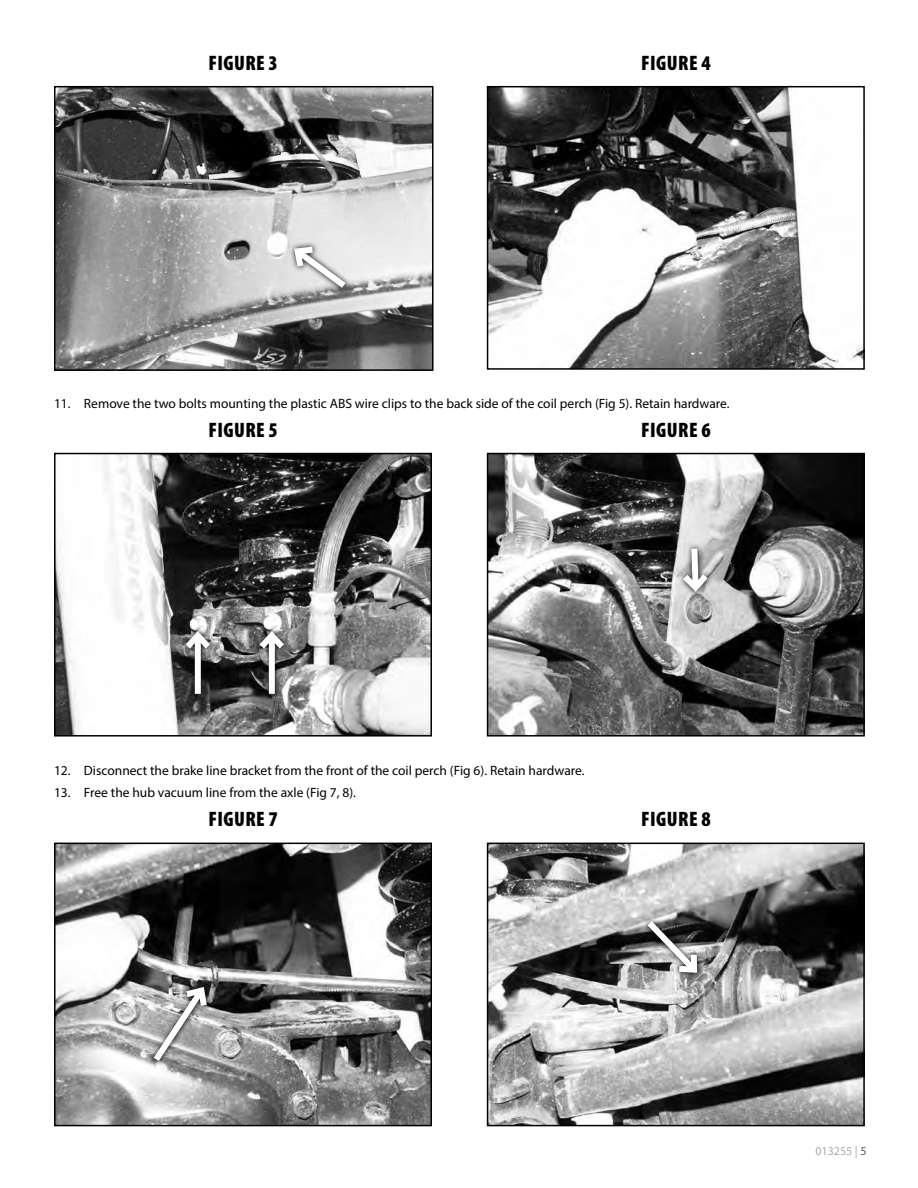
<style>
.page{position:relative;width:918px;height:1188px;background:#fff}
.page>*{position:absolute;margin:0;border:0;box-sizing:border-box;transform-origin:0 0}
.t1{font:900 condensed 21px "Myriad Pro";letter-spacing:.02em;color:#000}
.t2{font:13.5px "Myriad Pro";color:#000}
.t3{font:12px "Myriad Pro";color:#a7a9ac}
.s1{color:#58595b}
</style>
<div class="page">
<img style="left:57px;top:89px;width:374px;height:279px">
<div style="left:54px;top:86px;width:380px;height:285px;border:2px solid #000"></div>
<svg style="left:289px;top:243px;width:63px;height:51px;background:#d5d5d5"></svg>
<img style="left:490px;top:89px;width:372px;height:278px">
<div style="left:487px;top:86px;width:378px;height:284px;border:2px solid #000"></div>
<img style="left:57px;top:456px;width:372px;height:278px">
<div style="left:54px;top:453px;width:378px;height:284px;border:2px solid #000"></div>
<svg style="left:181px;top:655px;width:35px;height:46px"></svg>
<div style="left:195px;top:636px;width:6px;height:58px;background:#fff"></div>
<svg style="left:179px;top:627px;width:37px;height:28px"></svg>
<svg style="left:255px;top:655px;width:35px;height:46px"></svg>
<div style="left:269px;top:636px;width:6px;height:58px;background:#fff"></div>
<svg style="left:253px;top:627px;width:37px;height:28px"></svg>
<img style="left:490px;top:456px;width:372px;height:278px">
<div style="left:487px;top:453px;width:378px;height:284px;border:2px solid #000"></div>
<svg style="left:679px;top:596px;width:35px;height:2px"></svg>
<svg style="left:677px;top:542px;width:37px;height:54px"></svg>
<img style="left:57px;top:846px;width:372px;height:277px">
<div style="left:54px;top:843px;width:378px;height:283px;border:2px solid #000"></div>
<svg style="left:211px;top:982px;width:2px;height:85px"></svg>
<svg style="left:148px;top:982px;width:63px;height:86px;background:#a9a9a9"></svg>
<img style="left:490px;top:846px;width:372px;height:277px">
<div style="left:487px;top:843px;width:378px;height:283px;border:2px solid #000"></div>
<svg style="left:641px;top:915px;width:62px;height:63px;background:#838383"></svg>
<h1 class="t1" style="left:208px;top:51px;width:71px">FIGURE 3</h1>
<h1 class="t1" style="left:641px;top:51px;width:71px">FIGURE 4</h1>
<p class="t2" style="left:54px;top:395px;width:677px">11. Remove the two bolts mounting the plastic ABS wire clips to the back side of the coil perch (Fig 5). Retain hardware.</p>
<h1 class="t1" style="left:208px;top:418px;width:71px">FIGURE 5</h1>
<h1 class="t1" style="left:641px;top:418px;width:71px">FIGURE 6</h1>
<p class="t2" style="left:54px;top:762px;width:532px">12. Disconnect the brake line bracket from the front of the coil perch (Fig 6). Retain hardware.</p>
<p class="t2" style="left:54px;top:785px;width:304px">13. Free the hub vacuum line from the axle (Fig 7, 8).</p>
<h1 class="t1" style="left:208px;top:808px;width:71px">FIGURE 7</h1>
<h1 class="t1" style="left:641px;top:808px;width:71px">FIGURE 8</h1>
<p class="t3" style="left:815px;top:1143px;width:53px">013255 | <span class="s1">5</span></p>
</div>
